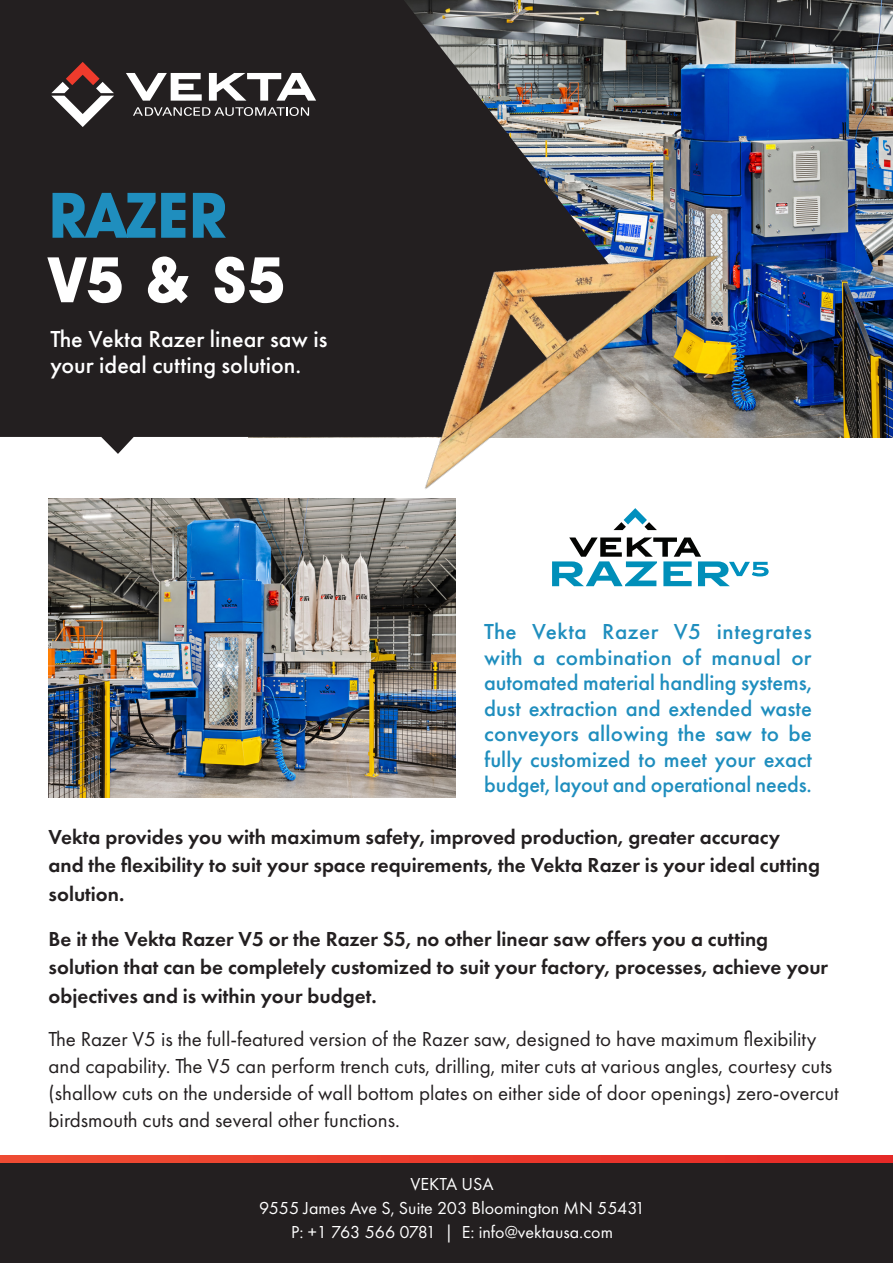
<style>
.page{position:relative;width:893px;height:1263px;background:#fff}
.page>*{position:absolute;margin:0;border:0;box-sizing:border-box;transform-origin:0 0}
.t1{font:700 63px/64.5px "ITC Avant Garde";color:#1f8ebe}
.t2{font:500 24px/25.5px "Futura PT";color:#fff}
.t3{font:500 22.5px "Futura PT";color:#1f8ebe}
.t4{font:500 22.5px "Futura PT";letter-spacing:.025em;color:#1f8ebe}
.t5{font:600 21px/28.5px "Futura PT";color:#231f20}
.t6{font:21px/27px "Futura PT";color:#231f20}
.t7{font:18px "Futura PT";color:#fff}
.s1{color:#fff}
</style>
<div class="page">
<img style="left:639px;top:0;width:254px;height:437px">
<svg style="left:0;top:0;width:639px;height:454px;background:#353233"></svg>
<svg style="left:0;top:1156px;width:893px;height:7px;background:#e93a2c"></svg>
<div style="left:0;top:1163px;width:893px;height:100px;background:#231f20"></div>
<img style="left:49px;top:498px;width:406px;height:299px">
<svg style="left:126px;top:73px;width:76px;height:28px"></svg>
<svg style="left:209px;top:73px;width:107px;height:28px"></svg>
<svg style="left:133px;top:107px;width:176px;height:9px;background:#686566"></svg>
<svg style="left:51px;top:62px;width:63px;height:65px"></svg>
<svg style="left:552px;top:537px;width:217px;height:49px"></svg>
<svg style="left:613px;top:508px;width:44px;height:22px"></svg>
<img style="left:338px;top:146px;width:396px;height:356px">
<p class="t1" style="left:49px;top:182px;width:238px">RAZER<br><span class="s1">V5 &amp; S5</span></p>
<p class="t2" style="left:50px;top:326px;width:279px">The Vekta Razer linear saw is your ideal cutting solution.</p>
<p class="t4" style="left:484px;top:618px;width:329px">The Vekta Razer V5 integrates</p>
<p class="t3" style="left:484px;top:643px;width:329px">with a combination of manual or</p>
<p class="t3" style="left:484px;top:669px;width:329px">automated material handling systems,</p>
<p class="t3" style="left:484px;top:694px;width:329px">dust extraction and extended waste</p>
<p class="t3" style="left:484px;top:720px;width:329px">conveyors allowing the saw to be</p>
<p class="t3" style="left:484px;top:745px;width:329px">fully customized to meet your exact</p>
<p class="t3" style="left:484px;top:771px;width:329px">budget, layout and operational needs.</p>
<p class="t5" style="left:49px;top:822px;width:773px">Vekta provides you with maximum safety, improved production, greater accuracy and the flexibility to suit your space requirements, the Vekta Razer is your ideal cutting solution.</p>
<p class="t5" style="left:49px;top:924px;width:781px">Be it the Vekta Razer V5 or the Razer S5, no other linear saw offers you a cutting solution that can be completely customized to suit your factory, processes, achieve your objectives and is within your budget.</p>
<p class="t6" style="left:49px;top:1026px;width:792px">The Razer V5 is the full-featured version of the Razer saw, designed to have maximum flexibility and capability. The V5 can perform trench cuts, drilling, miter cuts at various angles, courtesy cuts (shallow cuts on the underside of wall bottom plates on either side of door openings) zero-overcut birdsmouth cuts and several other functions.</p>
<p class="t7" style="left:410px;top:1173px;width:85px">VEKTA USA</p>
<p class="t7" style="left:259px;top:1197px;width:387px">9555 James Ave S, Suite 203 Bloomington MN 55431</p>
<p class="t7" style="left:291px;top:1221px;width:323px">P: +1 763 566 0781 | E: info@vektausa.com</p>
</div>
